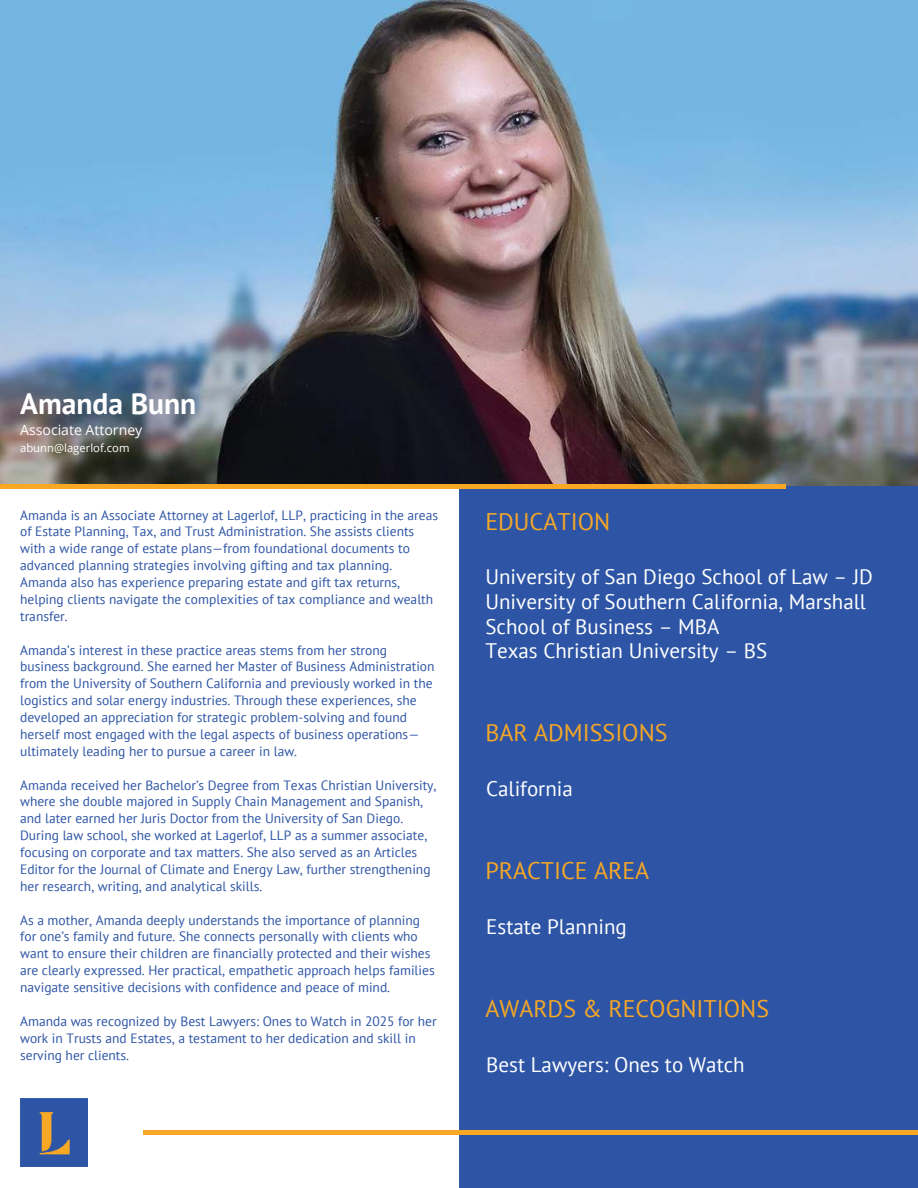
<style>
.page{position:relative;width:918px;height:1188px;background:#fff}
.page>*{position:absolute;margin:0;border:0;box-sizing:border-box;transform-origin:0 0}
.t1{font:700 29.55px "PT Sans";color:#fff}
.t2{font:24px "PT Sans";color:#f6a726}
.t3{font:21px/24.8px "PT Sans";color:#fff}
.t4{font:14.1px "Open Sans";color:#fff}
.t5{font:13.5px/16.8px "PT Sans";color:#2e55a5}
.t6{font:11.25px "Open Sans";color:#fff}
</style>
<div class="page">
<img style="left:0;top:0;width:918px;height:486px">
<div style="left:459px;top:486px;width:459px;height:702px;background:#2e55a5"></div>
<hr style="left:144px;top:1131px;width:774px;height:4px;background:#f8a825">
<hr style="left:0;top:484px;width:786px;height:4px;background:#f8a825">
<img style="left:20px;top:1099px;width:68px;height:67px">
<h1 class="t1" style="left:20px;top:384px;width:178px">Amanda Bunn</h1>
<p class="t4" style="left:20px;top:420px;width:124px">Associate Attorney</p>
<p class="t6" style="left:20px;top:440px;width:111px">abunn@lagerlof.com</p>
<p class="t5" style="left:20px;top:506px;width:419px">Amanda is an Associate Attorney at Lagerlof, LLP, practicing in the areas of Estate Planning, Tax, and Trust Administration. She assists clients with a wide range of estate plans—from foundational documents to advanced planning strategies involving gifting and tax planning.<br>Amanda also has experience preparing estate and gift tax returns, helping clients navigate the complexities of tax compliance and wealth transfer.</p>
<p class="t5" style="left:20px;top:641px;width:416px">Amanda’s interest in these practice areas stems from her strong business background. She earned her Master of Business Administration from the University of Southern California and previously worked in the logistics and solar energy industries. Through these experiences, she developed an appreciation for strategic problem-solving and found herself most engaged with the legal aspects of business operations— ultimately leading her to pursue a career in law.</p>
<p class="t5" style="left:20px;top:776px;width:418px">Amanda received her Bachelor’s Degree from Texas Christian University, where she double majored in Supply Chain Management and Spanish, and later earned her Juris Doctor from the University of San Diego.<br>During law school, she worked at Lagerlof, LLP as a summer associate, focusing on corporate and tax matters. She also served as an Articles Editor for the Journal of Climate and Energy Law, further strengthening her research, writing, and analytical skills.</p>
<p class="t5" style="left:20px;top:911px;width:416px">As a mother, Amanda deeply understands the importance of planning for one’s family and future. She connects personally with clients who want to ensure their children are financially protected and their wishes are clearly expressed. Her practical, empathetic approach helps families navigate sensitive decisions with confidence and peace of mind.</p>
<p class="t5" style="left:20px;top:1012px;width:418px">Amanda was recognized by Best Lawyers: Ones to Watch in 2025 for her work in Trusts and Estates, a testament to her dedication and skill in serving her clients.</p>
<h2 class="t2" style="left:485px;top:506px;width:126px">EDUCATION</h2>
<h3 class="t3" style="left:485px;top:564px;width:389px">University of San Diego School of Law – JD University of Southern California, Marshall School of Business – MBA<br>Texas Christian University – BS</h3>
<h2 class="t2" style="left:485px;top:717px;width:184px">BAR ADMISSIONS</h2>
<h3 class="t3" style="left:486px;top:776px;width:88px">California</h3>
<h2 class="t2" style="left:485px;top:855px;width:165px">PRACTICE AREA</h2>
<h3 class="t3" style="left:486px;top:914px;width:142px">Estate Planning</h3>
<h2 class="t2" style="left:485px;top:993px;width:285px">AWARDS &amp; RECOGNITIONS</h2>
<h3 class="t3" style="left:486px;top:1052px;width:260px">Best Lawyers: Ones to Watch</h3>
</div>
